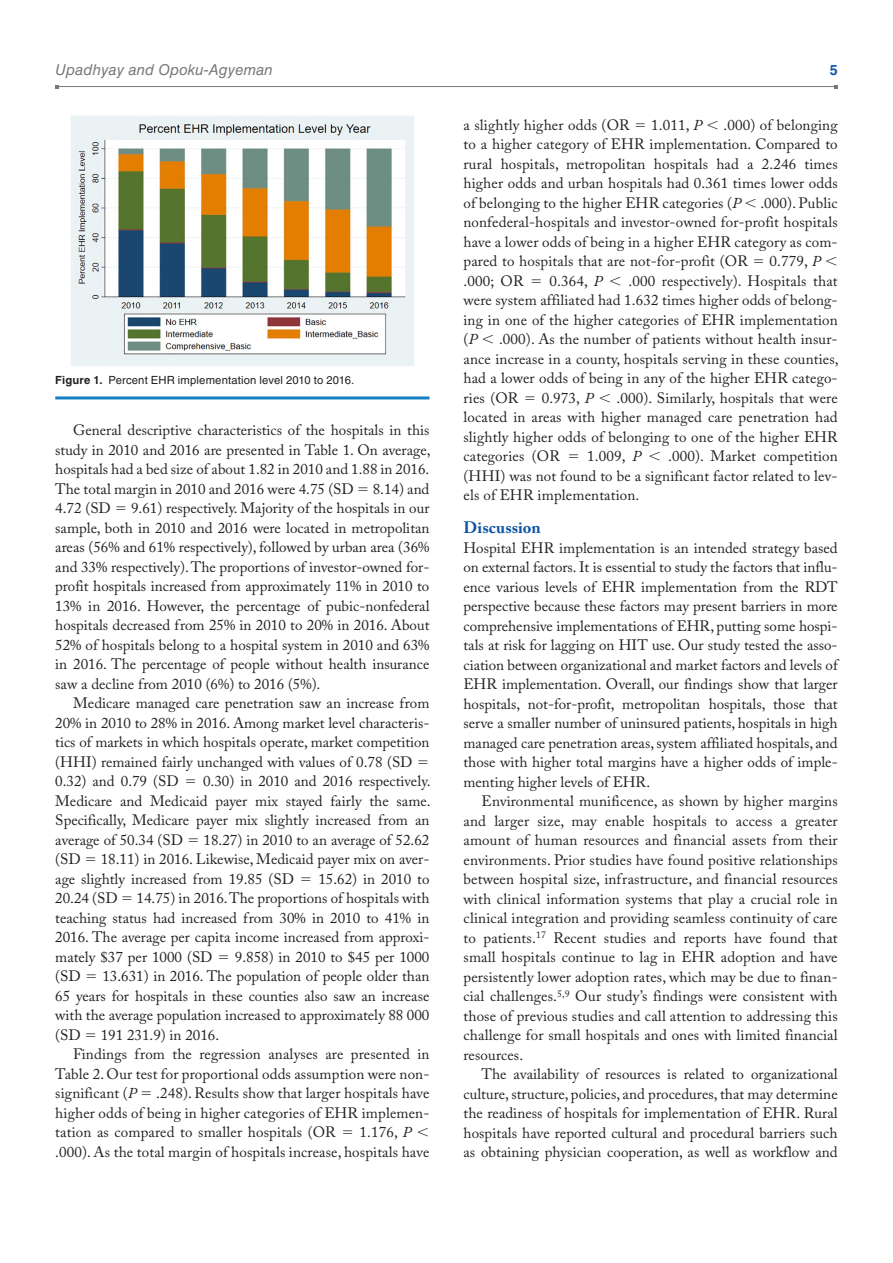
<style>
.page{position:relative;width:893px;height:1263px;background:#fff}
.page>*{position:absolute;margin:0;border:0;box-sizing:border-box;transform-origin:0 0}
.t1{font:700 16.5px "Adobe Caslon Pro";letter-spacing:.005em;color:#1055a4}
.t2{font:15px/19.5px "Adobe Caslon Pro";letter-spacing:.005em;color:#231f20;text-align:justify}
.t3{font:italic 15px "Helvetica LT Std";color:#76787b}
.t4{font:700 14.25px "Helvetica LT Std";color:#1055a4}
.t5{font:11.25px "Helvetica LT Std";letter-spacing:.01em;color:#231f20}
.s1{font-weight:700}
.s2{font-family:"Times New Roman"}
.s3{font-style:italic}
</style>
<div class="page">
<hr style="left:57px;top:86px;width:779px;height:1px;background:#76787b">
<hr style="left:55px;top:396px;width:374px;height:3px;background:#1582c5">
<img style="left:71px;top:116px;width:343px;height:250px">
<p class="t3" style="left:55px;top:61px;width:219px">Upadhyay and Opoku-Agyeman</p>
<p class="t4" style="left:830px;top:61px;width:9px">5</p>
<p class="t5" style="left:55px;top:373px;width:300px"><span class="s1">Figure 1.</span> Percent EHR implementation level 2010 to 2016.</p>
<p class="t2" style="left:55px;top:420px;width:377px;text-indent:18px">General descriptive characteristics of the hospitals in this study in 2010 and 2016 are presented in Table 1. On average, hospitals had a bed size of about 1.82 in 2010 and 1.88 in 2016.<br>The total margin in 2010 and 2016 were 4.75 (SD</p>
<p class="t2" style="left:373px;top:479px;width:58px">8.14) and</p>
<p class="t2" style="left:55px;top:498px;width:376px;text-indent:76px">9.61) respectively. Majority of the hospitals in our sample, both in 2010 and 2016 were located in metropolitan areas (56% and 61% respectively), followed by urban area (36% and 33% respectively). The proportions of investor-owned for&shy;profit hospitals increased from approximately 11% in 2010 to 13% in 2016. However, the percentage of pubic-nonfederal hospitals decreased from 25% in 2010 to 20% in 2016. About 52% of hospitals belong to a hospital system in 2010 and 63% in 2016. The percentage of people without health insurance saw a decline from 2010 (6%) to 2016 (5%).</p>
<p class="t2" style="left:55px;top:693px;width:376px;text-align:left;text-indent:18px">Medicare managed care penetration saw an increase from 20% in 2010 to 28% in 2016. Among market level characteris&shy;tics of markets in which hospitals operate, market competition (HHI) remained fairly unchanged with values of 0.78 (SD 0.32) and 0.79 (SD</p>
<p class="t2" style="left:55px;top:498px;width:57px">4.72 (SD</p>
<p class="t2" style="left:55px;top:771px;width:377px;text-indent:148px">0.30) in 2010 and 2016 respectively.<br>Medicare and Medicaid payer mix stayed fairly the same.<br>Specifically, Medicare payer mix slightly increased from an average of 50.34 (SD</p>
<p class="t2" style="left:204px;top:830px;width:227px">18.27) in 2010 to an average of 52.62</p>
<p class="t2" style="left:55px;top:849px;width:376px;text-indent:46px">18.11) in 2016. Likewise, Medicaid payer mix on aver&shy;age slightly increased from 19.85 (SD</p>
<p class="t2" style="left:55px;top:849px;width:27px">(SD</p>
<p class="t2" style="left:318px;top:869px;width:113px">15.62) in 2010 to</p>
<p class="t2" style="left:55px;top:888px;width:64px">20.24 (SD</p>
<p class="t2" style="left:55px;top:888px;width:376px;text-indent:81px">14.75) in 2016. The proportions of hospitals with teaching status had increased from 30% in 2010 to 41% in 2016. The average per capita income increased from approxi&shy;mately <span class="s2">$</span>37 per 1000 (SD</p>
<p class="t2" style="left:235px;top:947px;width:196px">9.858) in 2010 to <span class="s2">$</span>45 per 1000</p>
<p class="t2" style="left:55px;top:966px;width:376px;text-indent:47px">13.631) in 2016. The population of people older than 65 years for hospitals in these counties also saw an increase with the average population increased to approximately 88 000 (SD</p>
<p class="t2" style="left:55px;top:966px;width:27px">(SD</p>
<p class="t2" style="left:101px;top:1025px;width:120px">191 231.9) in 2016.</p>
<p class="t2" style="left:73px;top:1044px;width:358px">Findings from the regression analyses are presented in</p>
<p class="t2" style="left:55px;top:1064px;width:376px">Table 2. Our test for proportional odds assumption were non-</p>
<p class="t2" style="left:55px;top:1083px;width:83px">significant (<span class="s3">P</span></p>
<p class="t2" style="left:55px;top:1083px;width:376px;text-indent:101px">.248). Results show that larger hospitals have higher odds of being in higher categories of EHR implemen&shy;tation as compared to smaller hospitals (OR</p>
<p class="t2" style="left:55px;top:1122px;width:376px;text-indent:304px">1.176, <span class="s3">P </span>.000). As the total margin of hospitals increase, hospitals have</p>
<p class="t2" style="left:463px;top:115px;width:376px;text-indent:260px">.000) of belonging to a higher category of EHR implementation. Compared to rural hospitals, metropolitan hospitals had a 2.246 times higher odds and urban hospitals had 0.361 times lower odds of belonging to the higher EHR categories (<span class="s3">P</span></p>
<p class="t2" style="left:463px;top:115px;width:168px">a slightly higher odds (OR</p>
<p class="t2" style="left:651px;top:115px;width:52px">1.011, <span class="s3">P</span></p>
<p class="t2" style="left:463px;top:193px;width:376px;text-indent:297px">.000). Public nonfederal-hospitals and investor-owned for-profit hospitals have a lower odds of being in a higher EHR category as com&shy;pared to hospitals that are not-for-profit (OR</p>
<p class="t2" style="left:770px;top:251px;width:52px">0.779, <span class="s3">P</span></p>
<p class="t2" style="left:463px;top:271px;width:376px;text-indent:165px">.000 respectively). Hospitals that were system affiliated had 1.632 times higher odds of belong&shy;ing in one of the higher categories of EHR implementation (<span class="s3">P</span></p>
<p class="t2" style="left:463px;top:271px;width:61px">.000; OR</p>
<p class="t2" style="left:549px;top:271px;width:54px">0.364, <span class="s3">P</span></p>
<p class="t2" style="left:463px;top:329px;width:377px;text-indent:36px">.000). As the number of patients without health insur&shy;ance increase in a county, hospitals serving in these counties, had a lower odds of being in any of the higher EHR catego&shy;ries (OR</p>
<p class="t2" style="left:463px;top:388px;width:376px;text-indent:153px">.000). Similarly, hospitals that were located in areas with higher managed care penetration had slightly higher odds of belonging to one of the higher EHR categories (OR</p>
<p class="t2" style="left:542px;top:388px;width:53px">0.973, <span class="s3">P</span></p>
<p class="t2" style="left:463px;top:446px;width:376px;text-indent:205px">.000). Market competition (HHI) was not found to be a significant factor related to lev&shy;els of EHR implementation.</p>
<p class="t1" style="left:463px;top:518px;width:79px">Discussion</p>
<p class="t2" style="left:463px;top:538px;width:376px">Hospital EHR implementation is an intended strategy based on external factors. It is essential to study the factors that influ&shy;ence various levels of EHR implementation from the RDT perspective because these factors may present barriers in more comprehensive implementations of EHR, putting some hospi&shy;tals at risk for lagging on HIT use. Our study tested the asso&shy;ciation between organizational and market factors and levels of EHR implementation. Overall, our findings show that larger hospitals, not-for-profit, metropolitan hospitals, those that serve a smaller number of uninsured patients, hospitals in high managed care penetration areas, system affiliated hospitals, and those with higher total margins have a higher odds of imple&shy;menting higher levels of EHR.</p>
<p class="t2" style="left:463px;top:791px;width:376px;text-indent:18px">Environmental munificence, as shown by higher margins and larger size, may enable hospitals to access a greater amount of human resources and financial assets from their environments. Prior studies have found positive relationships between hospital size, infrastructure, and financial resources with clinical information systems that play a crucial role in clinical integration and providing seamless continuity of care to patients.<sup>17</sup> Recent studies and reports have found that small hospitals continue to lag in EHR adoption and have persistently lower adoption rates, which may be due to finan&shy;cial challenges.<sup>5,9</sup> Our study’s findings were consistent with those of previous studies and call attention to addressing this challenge for small hospitals and ones with limited financial resources.</p>
<p class="t2" style="left:463px;top:1064px;width:376px;text-indent:18px">The availability of resources is related to organizational culture, structure, policies, and procedures, that may determine the readiness of hospitals for implementation of EHR. Rural hospitals have reported cultural and procedural barriers such as obtaining physician cooperation, as well as workflow and</p>
<p class="t2" style="left:587px;top:446px;width:55px">1.009, <span class="s3">P</span></p>
</div>
